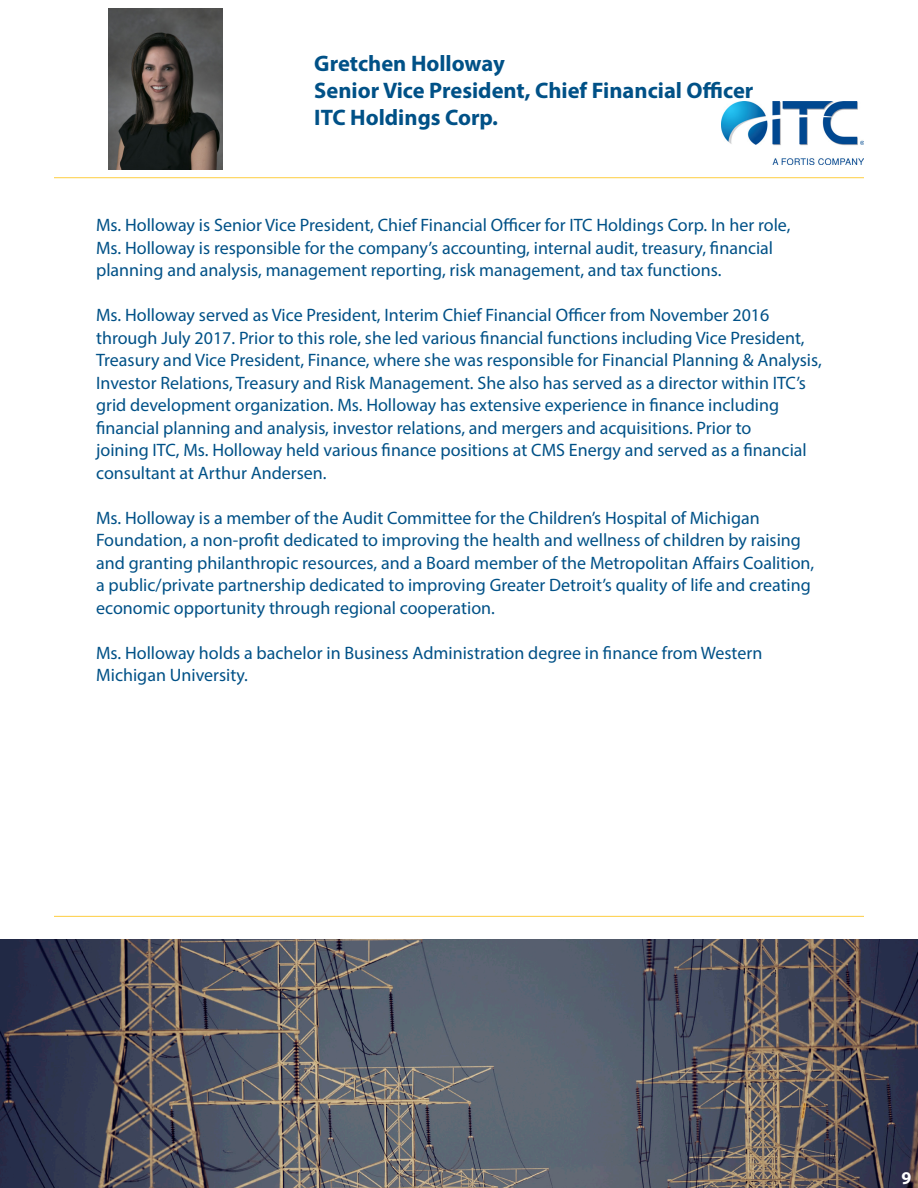
<style>
.page{position:relative;width:918px;height:1188px;background:#fff}
.page>*{position:absolute;margin:0;border:0;box-sizing:border-box;transform-origin:0 0}
.BODY{font:700 22.5px/27px "Myriad Pro";color:#005187}
.BODY-2{font:18px/22.5px "Myriad Pro";color:#005187}
.BODY-3{font:700 18px "Myriad Pro";color:#fff}
</style>
<div class="page">
<hr style="left:54px;top:177px;width:810px;height:1px;background:#fed356">
<hr style="left:54px;top:916px;width:810px;height:1px;background:#fed356">
<img style="left:108px;top:9px;width:114px;height:160px">
<img style="left:0;top:940px;width:918px;height:248px">
<img style="left:722px;top:102px;width:142px;height:62px">
<p class="BODY" style="left:314px;top:49px;width:192px">Gretchen Holloway</p>
<p class="BODY" style="left:314px;top:76px;width:441px">Senior Vice President, Chief Financial Officer<br>ITC Holdings Corp.</p>
<p class="BODY-2" style="left:96px;top:214px;width:696px">Ms. Holloway is Senior Vice President, Chief Financial Officer for ITC Holdings Corp. In her role,<br>Ms. Holloway is responsible for the company’s accounting, internal audit, treasury, financial planning and analysis, management reporting, risk management, and tax functions.</p>
<p class="BODY-2" style="left:96px;top:304px;width:727px">Ms. Holloway served as Vice President, Interim Chief Financial Officer from November 2016 through July 2017. Prior to this role, she led various financial functions including Vice President, Treasury and Vice President, Finance, where she was responsible for Financial Planning &amp; Analysis, Investor Relations, Treasury and Risk Management. She also has served as a director within ITC’s grid development organization. Ms. Holloway has extensive experience in finance including financial planning and analysis, investor relations, and mergers and acquisitions. Prior to<br>joining ITC, Ms. Holloway held various finance positions at CMS Energy and served as a financial consultant at Arthur Andersen.</p>
<p class="BODY-2" style="left:96px;top:506px;width:720px">Ms. Holloway is a member of the Audit Committee for the Children’s Hospital of Michigan Foundation, a non-profit dedicated to improving the health and wellness of children by raising and granting philanthropic resources, and a Board member of the Metropolitan Affairs Coalition, a public/private partnership dedicated to improving Greater Detroit’s quality of life and creating economic opportunity through regional cooperation.</p>
<p class="BODY-2" style="left:96px;top:641px;width:668px">Ms. Holloway holds a bachelor in Business Administration degree in finance from Western<br>Michigan University.</p>
<p class="BODY-3" style="left:901px;top:1166px;width:11px">9</p>
</div>
